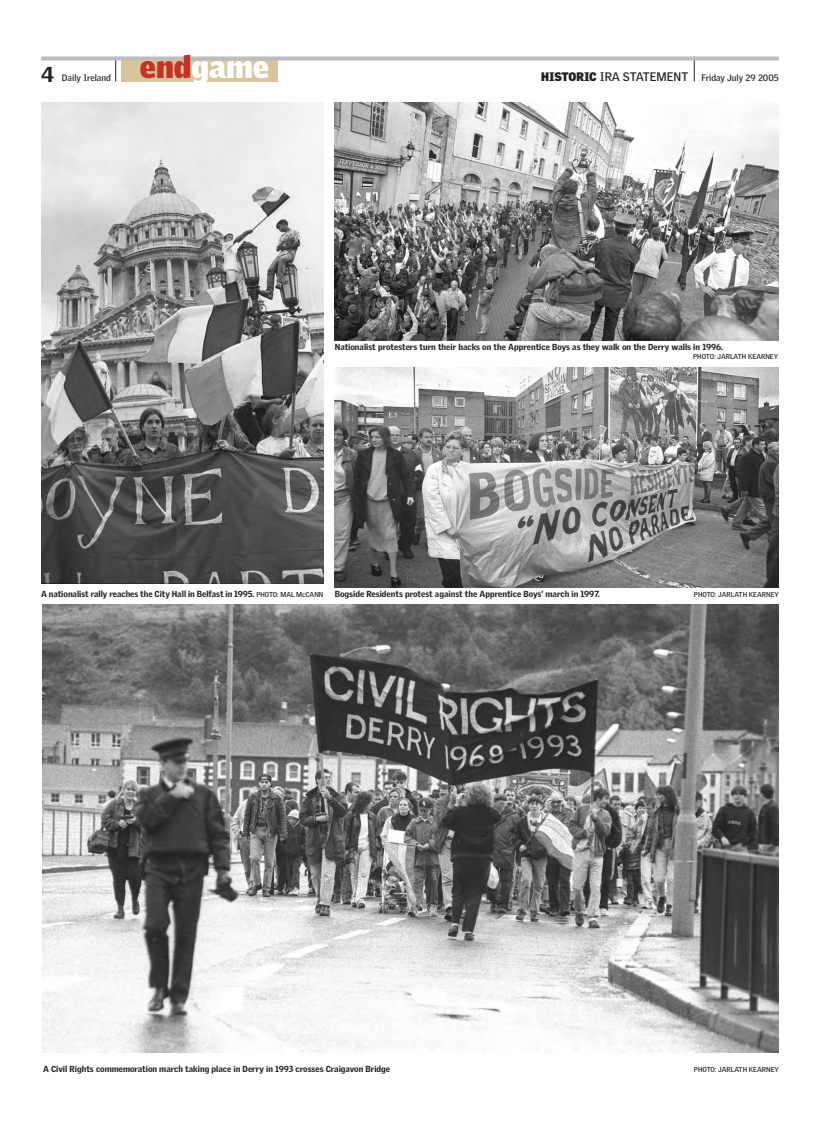
<style>
.page{position:relative;width:820px;height:1134px;background:#fff}
.page>*{position:absolute;margin:0;border:0;box-sizing:border-box;transform-origin:0 0}
.t1{font:900 31px "Griffith Gothic";color:#fff}
.t2{font:900 21px "Griffith Gothic";color:#231f20}
.t3{font:700 9px "Griffith Gothic";color:#231f20}
.t4{font:900 8.5px "Griffith Gothic";color:#231f20}
.t5{font:700 7px "Griffith Gothic";color:#231f20}
.s1{color:#c53124}
.s2{font-weight:900;font-size:12px}
.s3{font-size:12px}
.s4{font-weight:700;font-size:7px}
</style>
<div class="page">
<div style="left:121px;top:57px;width:157px;height:24px;background:#d8c59e"></div>
<svg style="left:115px;top:60px;width:1px;height:21px"></svg>
<svg style="left:693px;top:60px;width:1px;height:21px"></svg>
<svg style="left:41px;top:56px;width:737px;height:4px;background:#c4c4c7"></svg>
<img style="left:43px;top:605px;width:735px;height:448px">
<img style="left:41px;top:102px;width:282px;height:481px">
<img style="left:334px;top:102px;width:444px;height:239px">
<img style="left:334px;top:368px;width:444px;height:219px">
<h2 class="t2" style="left:41px;top:62px;width:14px">4</h2>
<p class="t3" style="left:62px;top:72px;width:50px">Daily Ireland</p>
<h1 class="t1" style="left:140px;top:49px;width:131px"><span class="s1">end</span>game</h1>
<p class="t3" style="left:541px;top:72px;width:239px"><span class="s2">HISTORIC</span> <span class="s3">IRA STATEMENT</span> Friday July 29 2005</p>
<p class="t4" style="left:334px;top:342px;width:390px">Nationalist protesters turn their backs on the Apprentice Boys as they walk on the Derry walls in 1996.</p>
<p class="t5" style="left:693px;top:352px;width:86px">PHOTO: JARLATH KEARNEY</p>
<p class="t4" style="left:41px;top:589px;width:284px">A nationalist rally reaches the City Hall in Belfast in 1995. <span class="s4">PHOTO: MAL McCANN</span></p>
<p class="t4" style="left:334px;top:589px;width:266px">Bogside Residents protest against the Apprentice Boys’ march in 1997.</p>
<p class="t5" style="left:693px;top:590px;width:86px">PHOTO: JARLATH KEARNEY</p>
<p class="t4" style="left:43px;top:1064px;width:348px">A Civil Rights commemoration march taking place in Derry in 1993 crosses Craigavon Bridge</p>
<p class="t5" style="left:693px;top:1065px;width:86px">PHOTO: JARLATH KEARNEY</p>
</div>
